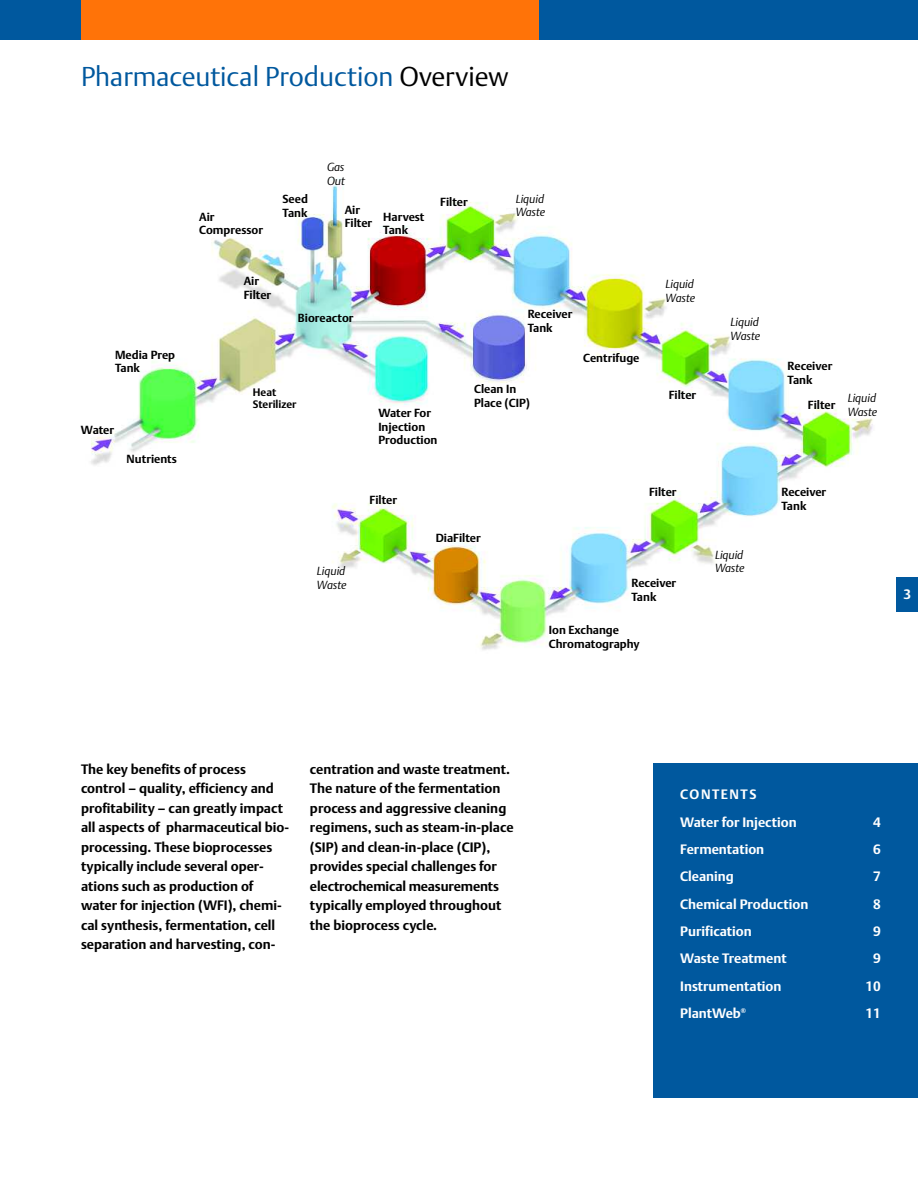
<style>
.page{position:relative;width:918px;height:1188px;background:#fff}
.page>*{position:absolute;margin:0;border:0;box-sizing:border-box;transform-origin:0 0}
.t1{font:27px "DTL Argo T Light";color:#00589e}
.t2{font:700 13.5px/19.5px "DTL Argo T";color:#000}
.t3{font:700 13.5px/27.3px "DTL Argo T";color:#fff}
.t4{font:700 11.7px/13.5px "DTL Argo T";color:#000}
.t5{font:italic 11.7px/13.5px "DTL Argo T Light";letter-spacing:-.005em;color:#000}
.t6{font:700 10.8px/12.1px "DTL Argo T";color:#000}
.s1{color:#000}
</style>
<div class="page">
<div style="left:653px;top:763px;width:265px;height:335px;background:#00589e"></div>
<svg style="left:883px;top:577px;width:35px;height:34px"></svg>
<div style="left:521px;top:0;width:397px;height:40px;background:#00589e"></div>
<div style="left:54px;top:0;width:485px;height:40px;background:#ff7308"></div>
<div style="left:0;top:0;width:81px;height:40px;background:#00589e"></div>
<img style="left:91px;top:178px;width:799px;height:472px">
<h1 class="t1" style="left:81px;top:61px;width:429px">Pharmaceutical Production <span class="s1">Overview</span></h1>
<p class="t4" style="left:115px;top:348px;width:62px">Media Prep<br>Tank</p>
<p class="t4" style="left:81px;top:423px;width:35px">Water</p>
<p class="t4" style="left:127px;top:453px;width:52px">Nutrients</p>
<p class="t4" style="left:199px;top:210px;width:65px">Air<br>Compressor</p>
<p class="t4" style="left:283px;top:192px;width:27px">Seed<br>Tank</p>
<p class="t5" style="left:327px;top:160px;width:19px">Gas<br>Out</p>
<p class="t4" style="left:345px;top:203px;width:29px">Air<br>Filter</p>
<p class="t4" style="left:383px;top:210px;width:43px">Harvest<br>Tank</p>
<p class="t4" style="left:440px;top:195px;width:29px">Filter</p>
<p class="t5" style="left:516px;top:192px;width:31px">Liquid<br>Waste</p>
<p class="t4" style="left:244px;top:275px;width:29px">Air<br>Filter</p>
<p class="t4" style="left:298px;top:311px;width:57px">Bioreactor</p>
<p class="t6" style="left:253px;top:386px;width:45px">Heat<br>Sterilizer</p>
<p class="t4" style="left:378px;top:406px;width:61px">Water For<br>Injection<br>Production</p>
<p class="t4" style="left:528px;top:307px;width:46px">Receiver<br>Tank</p>
<p class="t4" style="left:474px;top:382px;width:57px">Clean In<br>Place (CIP)</p>
<p class="t4" style="left:583px;top:352px;width:58px">Centrifuge</p>
<p class="t5" style="left:666px;top:277px;width:31px">Liquid<br>Waste</p>
<p class="t5" style="left:731px;top:315px;width:31px">Liquid<br>Waste</p>
<p class="t4" style="left:788px;top:359px;width:46px">Receiver<br>Tank</p>
<p class="t4" style="left:669px;top:388px;width:29px">Filter</p>
<p class="t5" style="left:848px;top:392px;width:31px">Liquid<br>Waste</p>
<p class="t4" style="left:808px;top:398px;width:29px">Filter</p>
<p class="t4" style="left:370px;top:493px;width:29px">Filter</p>
<p class="t5" style="left:317px;top:564px;width:31px">Liquid<br>Waste</p>
<p class="t4" style="left:436px;top:532px;width:47px">DiaFilter</p>
<p class="t4" style="left:649px;top:485px;width:29px">Filter</p>
<p class="t4" style="left:632px;top:577px;width:46px">Receiver<br>Tank</p>
<p class="t5" style="left:715px;top:548px;width:31px">Liquid<br>Waste</p>
<p class="t4" style="left:782px;top:485px;width:46px">Receiver<br>Tank</p>
<p class="t4" style="left:549px;top:623px;width:92px">Ion Exchange<br>Chromatography</p>
<p class="t3" style="left:904px;top:580px;width:9px">3</p>
<p class="t2" style="left:81px;top:759px;width:210px">The key benefits of process control – quality, efficiency and profitability – can greatly impact all aspects of pharmaceutical bio&shy;processing. These bioprocesses typically include several oper&shy;ations such as production of water for injection (WFI), chemi&shy;cal synthesis, fermentation, cell separation and harvesting, con-</p>
<p class="t2" style="left:310px;top:759px;width:205px">centration and waste treatment.<br>The nature of the fermentation process and aggressive cleaning regimens, such as steam-in-place (SIP) and clean-in-place (CIP), provides special challenges for electrochemical measurements typically employed throughout the bioprocess cycle.</p>
<p class="t3" style="left:680px;top:781px;width:118px">CONTENTS<br>Water for Injection</p>
<p class="t3" style="left:873px;top:808px;width:9px">4</p>
<p class="t3" style="left:680px;top:836px;width:86px">Fermentation</p>
<p class="t3" style="left:873px;top:836px;width:9px">6</p>
<p class="t3" style="left:680px;top:863px;width:55px">Cleaning</p>
<p class="t3" style="left:873px;top:863px;width:9px">7</p>
<p class="t3" style="left:680px;top:890px;width:130px">Chemical Production</p>
<p class="t3" style="left:873px;top:890px;width:9px">8</p>
<p class="t3" style="left:680px;top:918px;width:73px">Purification</p>
<p class="t3" style="left:873px;top:918px;width:9px">9</p>
<p class="t3" style="left:680px;top:945px;width:108px">Waste Treatment</p>
<p class="t3" style="left:873px;top:945px;width:9px">9</p>
<p class="t3" style="left:680px;top:972px;width:103px">Instrumentation</p>
<p class="t3" style="left:866px;top:972px;width:17px">10</p>
<p class="t3" style="left:680px;top:1000px;width:67px">PlantWeb<sup>®</sup></p>
<p class="t3" style="left:866px;top:1000px;width:17px">11</p>
</div>
